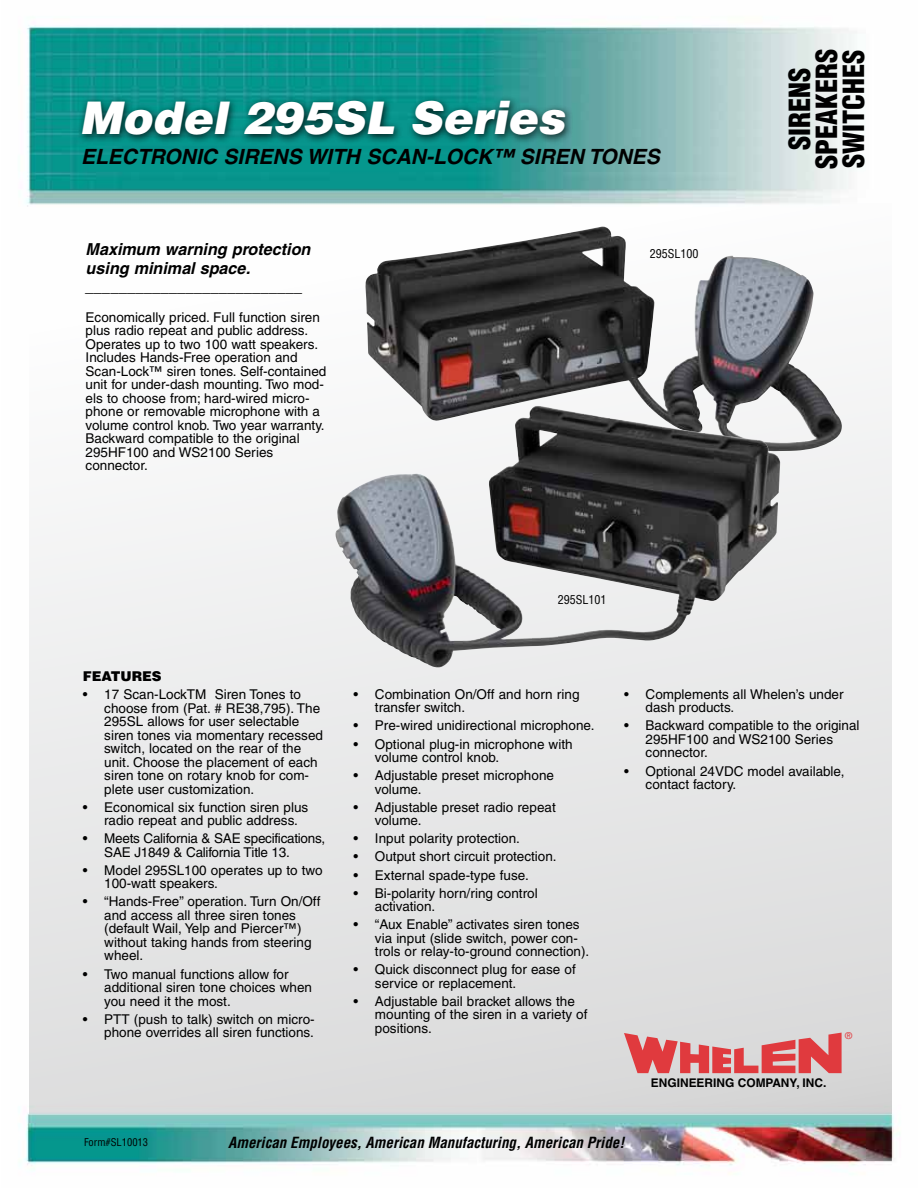
<style>
.page{position:relative;width:918px;height:1188px;background:#fff}
.page>*{position:absolute;margin:0;border:0;box-sizing:border-box;transform-origin:0 0}
.t1{font:italic 900 45px "Helvetica";color:#fff}
.t2{font:900 condensed 28.5px/27px "Helvetica";color:#000;text-align:center}
.t3{font:italic 700 21px "Helvetica";color:#000}
.t4{font:italic 700 16.5px/19.5px "Helvetica";color:#000}
.t5{font:italic 700 condensed 15px "Helvetica";color:#000}
.t6{font:italic 700 15px "Helvetica";color:#000}
.t7{font:13.5px/13.5px "Helvetica";color:#000}
.t8{font:13.5px/13.5px "Helvetica";letter-spacing:-.02em;color:#000}
.t9{font:900 13.5px "Helvetica";color:#000}
.t10{font:700 12px "Helvetica";color:#000}
.t11{font:condensed 12px "Helvetica";color:#000}
.t12{font:condensed 10.5px "Helvetica";color:#000}
.t13{font:9.6px "Helvetica";color:#e03a3e}
</style>
<div class="page">
<img style="left:24px;top:25px;width:870px;height:1149px">
<div style="left:78px;top:97px;width:623px;height:57px;background:#000;opacity:.85"></div>
<div style="left:29px;top:204px;width:862px;height:910px;background:linear-gradient(to bottom,#f6f6f6,#d9d9da)"></div>
<div style="left:76px;top:95px;width:498px;height:50px;background:#000;opacity:.85"></div>
<svg style="left:624px;top:1033px;width:227px;height:70px"></svg>
<img style="left:365px;top:227px;width:477px;height:224px">
<img style="left:335px;top:406px;width:344px;height:233px">
<h1 class="t1" style="left:80px;top:89px;width:487px">Model 295SL Series</h1>
<h3 class="t3" style="left:81px;top:143px;width:580px">ELECTRONIC SIRENS WITH SCAN-LOCK™ SIREN TONES</h3>
<h1 class="t1" style="left:81px;top:90px;width:611px">Helvetica Blk Oblq 30pts</h1>
<h3 class="t3" style="left:82px;top:145px;width:350px">HELVETICA BOLD OBLIQUE, 14/16</h3>
<p class="t4" style="left:86px;top:239px;width:226px">Maximum warning protection using minimal space.</p>
<p class="t6" style="left:86px;top:277px;width:218px">__________________________</p>
<p class="t7" style="left:86px;top:310px;width:242px">Economically priced. Full function siren plus radio repeat and public address.<br>Operates up to two 100 watt speakers.<br>Includes Hands-Free operation and Scan-Lock™ siren tones. Self-contained unit for under-dash mounting. Two mod&shy;els to choose from; hard-wired micro&shy;phone or removable microphone with a volume control knob. Two year warranty.<br>Backward compatible to the original 295HF100 and WS2100 Series connector.</p>
<p class="t11" style="left:650px;top:246px;width:50px">295SL100</p>
<p class="t11" style="left:558px;top:592px;width:50px">295SL101</p>
<h2 class="t2" style="left:786px;top:169px;width:122px;rotate:-90deg">SIRENS<br>SPEAKERS<br>SWITCHES</h2>
<h2 class="t2" style="left:786px;top:176px;width:122px;rotate:-90deg">SIRENS<br>SPEAKERS<br>SWITCHES</h2>
<p class="t9" style="left:83px;top:668px;width:81px">FEATURES</p>
<p class="t7" style="left:104px;top:688px;width:220px;text-indent:-22px">• 17 Scan-LockTM Siren Tones to choose from (Pat. # RE38,795). The<br>295SL allows for user selectable siren tones via momentary recessed switch, located on the rear of the unit. Choose the placement of each siren tone on rotary knob for com&shy;plete user customization.</p>
<p class="t7" style="left:104px;top:800px;width:206px;text-indent:-22px">• Economical six function siren plus radio repeat and public address.</p>
<p class="t8" style="left:104px;top:832px;width:222px;text-indent:-22px">• Meets California &amp; SAE specifications,<br>SAE J1849 &amp; California Title 13.</p>
<p class="t7" style="left:104px;top:863px;width:220px;text-indent:-22px">• Model 295SL100 operates up to two<br>100-watt speakers.</p>
<p class="t7" style="left:104px;top:895px;width:218px;text-indent:-22px">• “Hands-Free” operation. Turn On/Off and access all three siren tones (default Wail, Yelp and Piercer™) without taking hands from steering wheel.</p>
<p class="t7" style="left:104px;top:967px;width:209px;text-indent:-22px">• Two manual functions allow for additional siren tone choices when you need it the most.</p>
<p class="t7" style="left:83px;top:1012px;width:234px;text-align:right">• PTT (push to talk) switch on micro&shy;phone overrides all siren functions.</p>
<p class="t7" style="left:375px;top:687px;width:206px;text-indent:-22px">• Combination On/Off and horn ring transfer switch.</p>
<p class="t7" style="left:353px;top:719px;width:243px">• Pre-wired unidirectional microphone.</p>
<p class="t7" style="left:375px;top:737px;width:199px;text-indent:-22px">• Optional plug-in microphone with volume control knob.</p>
<p class="t7" style="left:375px;top:769px;width:181px;text-indent:-22px">• Adjustable preset microphone volume.</p>
<p class="t7" style="left:375px;top:800px;width:182px;text-indent:-22px">• Adjustable preset radio repeat volume.</p>
<p class="t7" style="left:353px;top:832px;width:168px">• Input polarity protection.</p>
<p class="t7" style="left:353px;top:850px;width:205px">• Output short circuit protection.</p>
<p class="t7" style="left:353px;top:868px;width:177px">• External spade-type fuse.</p>
<p class="t7" style="left:375px;top:886px;width:164px;text-indent:-22px">• Bi-polarity horn/ring control activation.</p>
<p class="t7" style="left:375px;top:918px;width:216px;text-indent:-22px">• “Aux Enable” activates siren tones via input (slide switch, power con&shy;trols or relay-to-ground connection).</p>
<p class="t7" style="left:375px;top:963px;width:202px;text-indent:-22px">• Quick disconnect plug for ease of service or replacement.</p>
<p class="t7" style="left:375px;top:994px;width:214px;text-indent:-22px">• Adjustable bail bracket allows the mounting of the siren in a variety of positions.</p>
<p class="t7" style="left:646px;top:687px;width:199px;text-indent:-22px">• Complements all Whelen’s under dash products.</p>
<p class="t7" style="left:646px;top:719px;width:216px;text-indent:-22px">• Backward compatible to the original<br>295HF100 and WS2100 Series connector.</p>
<p class="t7" style="left:646px;top:764px;width:200px;text-indent:-22px">• Optional 24VDC model available, contact factory.</p>
<p class="t10" style="left:651px;top:1075px;width:177px">ENGINEERING COMPANY, INC.</p>
<p class="t13" style="left:845px;top:1030px;width:9px">®</p>
<p class="t12" style="left:86px;top:1135px;width:75px">Form#XXXXXXXX</p>
<p class="t12" style="left:84px;top:1136px;width:66px">Form#SL10013</p>
<p class="t5" style="left:228px;top:1133px;width:398px">American Employees, American Manufacturing, American Pride!</p>
</div>
